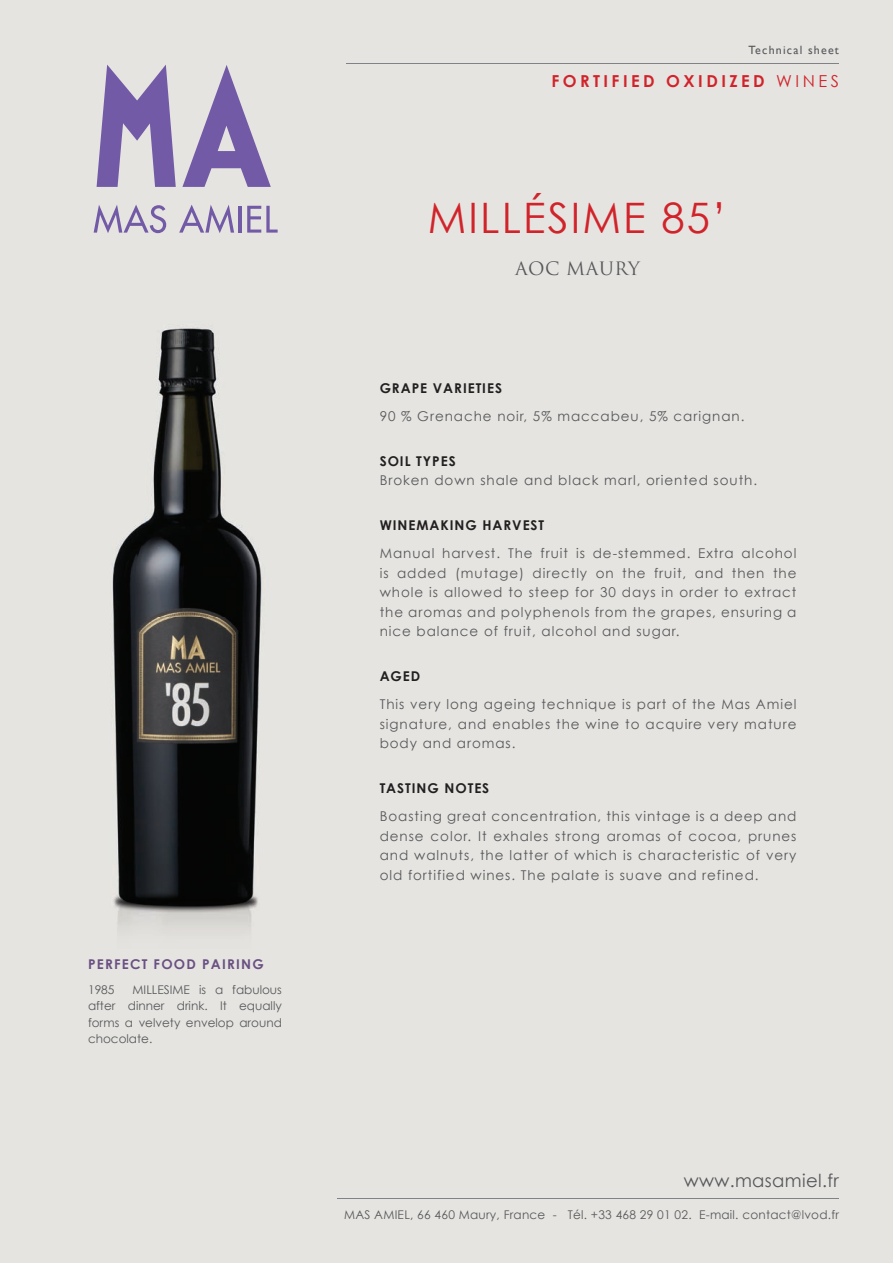
<style>
.page{position:relative;width:893px;height:1263px;background:#e5e4e1}
.page>*{position:absolute;margin:0;border:0;box-sizing:border-box;transform-origin:0 0}
.t1{font:42px "Century Gothic";letter-spacing:.05em;color:#d1232a}
.t2{font:18px "Century Gothic";letter-spacing:.02em;color:#57585a}
.t3{font:18px "Trajan Pro";letter-spacing:.025em;color:#57585a}
.t4{font:700 16.5px "Century Gothic";letter-spacing:.21em;color:#d1232a}
.t5{font:13.5px/19.5px "Century Gothic";letter-spacing:.07em;color:#57585a;text-align:justify}
.t6{font:700 13.5px "Century Gothic";letter-spacing:.07em;color:#231f20}
.t7{font:700 13.5px "Century Gothic";letter-spacing:.09em;color:#6a5083}
.t8{font:12px/16.5px "Century Gothic";color:#57585a;text-align:justify}
.t9{font:12px "Century Gothic";letter-spacing:.02em;color:#57585a}
.t10{font:12px "Gill Sans";letter-spacing:.1em;color:#57585a}
.s1{font-weight:400}
</style>
<div class="page">
<hr style="left:337px;top:1199px;width:502px;height:1px;background:#808285">
<img style="left:112px;top:328px;width:150px;height:599px">
<svg style="left:97px;top:65px;width:79px;height:122px"></svg>
<svg style="left:182px;top:65px;width:89px;height:122px"></svg>
<svg style="left:94px;top:205px;width:72px;height:28px"></svg>
<svg style="left:179px;top:205px;width:55px;height:28px"></svg>
<hr style="left:238px;top:206px;width:3px;height:27px;background:#725aa6">
<svg style="left:247px;top:206px;width:31px;height:27px"></svg>
<hr style="left:347px;top:64px;width:492px;height:1px;background:#808285">
<p class="t7" style="left:88px;top:955px;width:177px">PERFECT FOOD PAIRING</p>
<p class="t8" style="left:88px;top:981px;width:28px">1985</p>
<p class="t8" style="left:88px;top:981px;width:195px;text-indent:45px">MILLESIME is a fabulous after dinner drink. It equally forms a velvety envelop around chocolate.</p>
<p class="t10" style="left:749px;top:43px;width:92px">Technical sheet</p>
<p class="t4" style="left:551px;top:71px;width:289px">FORTIFIED OXIDIZED <span class="s1">WINES</span></p>
<h1 class="t1" style="left:428px;top:192px;width:301px">MILLÉSIME 85’</h1>
<h2 class="t3" style="left:515px;top:257px;width:126px">AOC MAURY</h2>
<p class="t6" style="left:380px;top:379px;width:124px">GRAPE VARIETIES</p>
<p class="t5" style="left:380px;top:406px;width:366px">90 % Grenache noir, 5% maccabeu, 5% carignan.</p>
<p class="t6" style="left:380px;top:452px;width:78px">SOIL TYPES</p>
<p class="t5" style="left:380px;top:470px;width:379px">Broken down shale and black marl, oriented south.</p>
<p class="t6" style="left:380px;top:517px;width:166px">WINEMAKING HARVEST</p>
<p class="t5" style="left:380px;top:543px;width:418px">Manual harvest. The fruit is de-stemmed. Extra alcohol is added (mutage) directly on the fruit, and then the whole is allowed to steep for 30 days in order to extract the aromas and polyphenols from the grapes, ensuring a nice balance of fruit, alcohol and sugar.</p>
<p class="t6" style="left:380px;top:668px;width:42px">AGED</p>
<p class="t5" style="left:380px;top:694px;width:418px">This very long ageing technique is part of the Mas Amiel signature, and enables the wine to acquire very mature body and aromas.</p>
<p class="t6" style="left:380px;top:780px;width:111px">TASTING NOTES</p>
<p class="t5" style="left:380px;top:806px;width:418px">Boasting great concentration, this vintage is a deep and dense color. It exhales strong aromas of cocoa, prunes and walnuts, the latter of which is characteristic of very old fortified wines. The palate is suave and refined.</p>
<h2 class="t2" style="left:684px;top:1169px;width:157px">www.masamiel.fr</h2>
<p class="t9" style="left:344px;top:1207px;width:496px">MAS AMIEL, 66 460 Maury, France - Tél. +33 468 29 01 02. E-mail. contact@lvod.fr</p>
</div>
